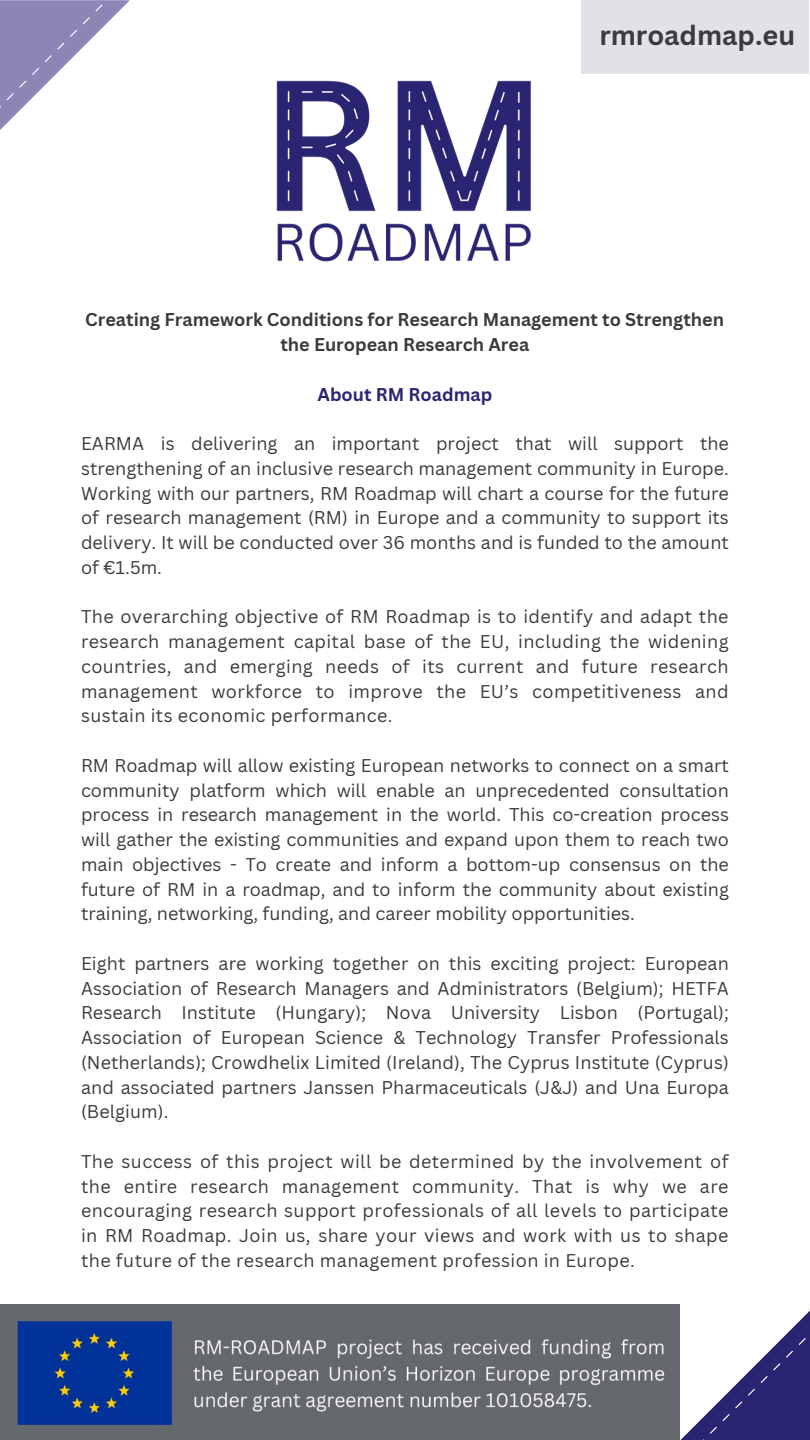
<style>
.page{position:relative;width:810px;height:1440px;background:#fff}
.page>*{position:absolute;margin:0;border:0;box-sizing:border-box;transform-origin:0 0}
.t1{font:700 27px "Canva Sans";color:#393b3d}
.t2{font:18px/24.8px "Canva Sans";letter-spacing:.005em;color:#393b3d;text-align:justify}
.t3{font:700 18px/24.8px "Canva Sans";color:#393b3d;text-align:center}
.t4{font:700 18px "Canva Sans";color:#2a2572}
</style>
<div class="page">
<img style="left:276px;top:80px;width:255px;height:182px">
<svg style="left:0;top:0;width:130px;height:27px"></svg>
<svg style="left:0;top:4px;width:103px;height:126px;fill:#8e84b5"></svg>
<svg style="left:684px;top:1310px;width:126px;height:130px"></svg>
<img style="left:0;top:1305px;width:679px;height:135px">
<div style="left:582px;top:0;width:228px;height:74px;background:#e0e2e7"></div>
<p class="t1" style="left:599px;top:16px;width:197px">rmroadmap.eu</p>
<p class="t3" style="left:85px;top:307px;width:640px">Creating Framework Conditions for Research Management to Strengthen the European Research Area</p>
<h2 class="t4" style="left:318px;top:381px;width:176px">About RM Roadmap</h2>
<h2 class="t2" style="left:81px;top:431px;width:649px">EARMA is delivering an important project that will support the strengthening of an inclusive research management community in Europe.<br>Working with our partners, RM Roadmap will chart a course for the future of research management (RM) in Europe and a community to support its delivery. It will be conducted over 36 months and is funded to the amount of €1.5m.</h2>
<p class="t2" style="left:81px;top:604px;width:649px">The overarching objective of RM Roadmap is to identify and adapt the research management capital base of the EU, including the widening countries, and emerging needs of its current and future research management workforce to improve the EU’s competitiveness and sustain its economic performance.</p>
<p class="t2" style="left:81px;top:753px;width:649px">RM Roadmap will allow existing European networks to connect on a smart community platform which will enable an unprecedented consultation process in research management in the world. This co-creation process will gather the existing communities and expand upon them to reach two main objectives - To create and inform a bottom-up consensus on the future of RM in a roadmap, and to inform the community about existing training, networking, funding, and career mobility opportunities.</p>
<p class="t2" style="left:81px;top:951px;width:649px">Eight partners are working together on this exciting project: European Association of Research Managers and Administrators (Belgium); HETFA Research Institute (Hungary); Nova University Lisbon (Portugal); Association of European Science &amp; Technology Transfer Professionals (Netherlands); Crowdhelix Limited (Ireland), The Cyprus Institute (Cyprus) and associated partners Janssen Pharmaceuticals (J&amp;J) and Una Europa (Belgium).</p>
<p class="t2" style="left:81px;top:1149px;width:649px">The success of this project will be determined by the involvement of the entire research management community. That is why we are encouraging research support professionals of all levels to participate in RM Roadmap. Join us, share your views and work with us to shape the future of the research management profession in Europe.</p>
</div>
